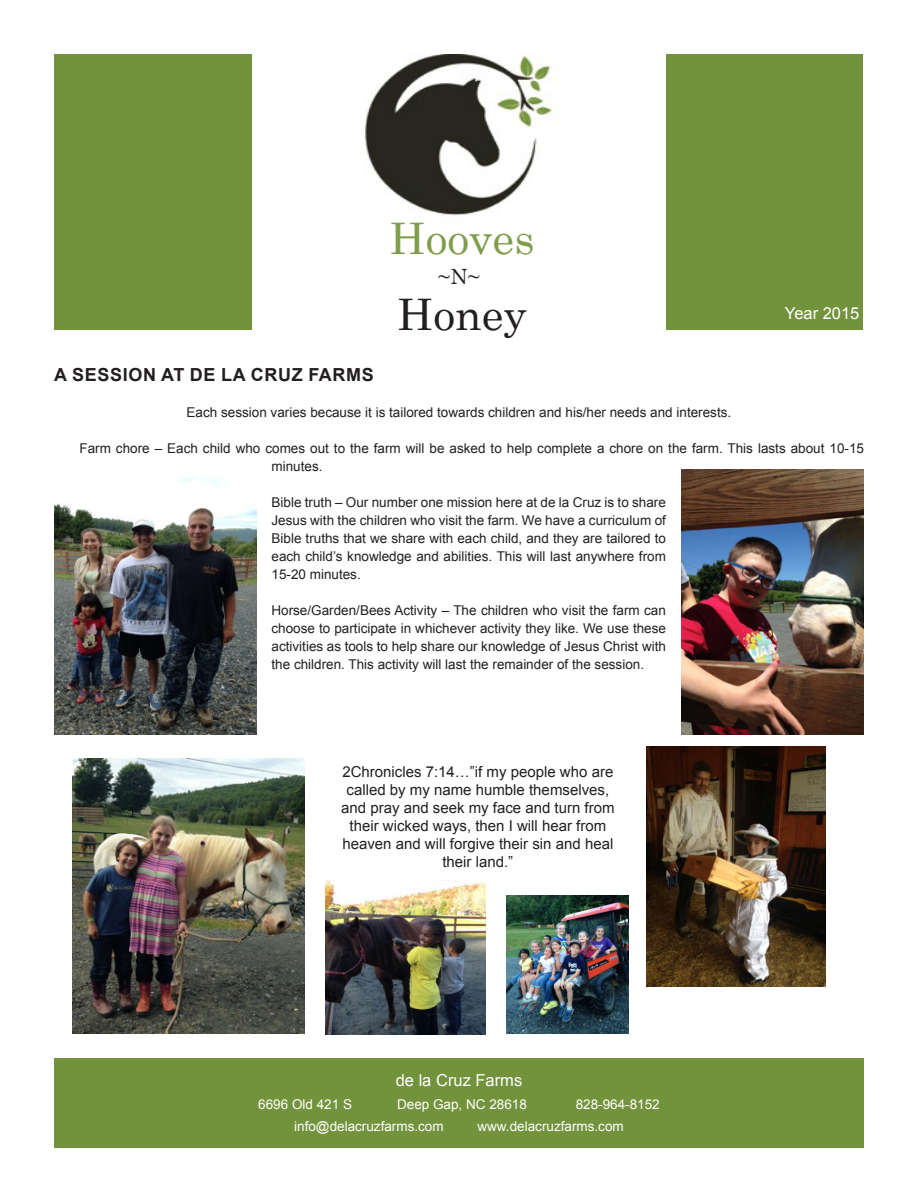
<style>
.page{position:relative;width:918px;height:1188px;background:#fff}
.page>*{position:absolute;margin:0;border:0;box-sizing:border-box;transform-origin:0 0}
.t1{font:43.5px "Century";color:#7f9e4c}
.t2{font:43.5px "Century";color:#231f20}
.t3{font:21px "Century";color:#231f20}
.t4{font:700 18px "Arial";letter-spacing:.035em;color:#231f20}
.t5{font:16.5px "Arial";color:#fff}
.t6{font:15px/18px "Arial";color:#231f20;text-align:center}
.t7{font:13.5px/18px "Arial";color:#231f20;text-align:justify}
.t8{font:13.5px "Arial";color:#fff}
</style>
<div class="page">
<div style="left:54px;top:54px;width:808px;height:276px;background:#72933c"></div>
<img style="left:252px;top:54px;width:414px;height:170px">
<div style="left:54px;top:1058px;width:810px;height:90px;background:#72933c"></div>
<img style="left:681px;top:470px;width:182px;height:265px">
<img style="left:325px;top:880px;width:160px;height:154px">
<img style="left:646px;top:746px;width:180px;height:240px">
<img style="left:506px;top:896px;width:123px;height:138px">
<img style="left:72px;top:758px;width:232px;height:276px">
<img style="left:54px;top:476px;width:202px;height:259px">
<div style="left:252px;top:224px;width:414px;height:106px;background:#fff"></div>
<p class="t1" style="left:390px;top:201px;width:146px">Hooves</p>
<p class="t3" style="left:438px;top:259px;width:44px">~N~</p>
<p class="t2" style="left:397px;top:278px;width:131px">Honey</p>
<p class="t5" style="left:785px;top:302px;width:76px">Year 2015</p>
<p class="t4" style="left:54px;top:362px;width:321px">A SESSION AT DE LA CRUZ FARMS</p>
<p class="t7" style="left:187px;top:403px;width:546px">Each session varies because it is tailored towards children and his/her needs and interests.</p>
<p class="t7" style="left:272px;top:439px;width:594px;text-indent:-192px">Farm chore – Each child who comes out to the farm will be asked to help complete a chore on the farm. This lasts about 10-15 minutes.</p>
<p class="t7" style="left:272px;top:493px;width:396px">Bible truth – Our number one mission here at de la Cruz is to share Jesus with the children who visit the farm. We have a curriculum of Bible truths that we share with each child, and they are tailored to each child’s knowledge and abilities. This will last anywhere from 15-20 minutes.</p>
<p class="t7" style="left:272px;top:601px;width:396px">Horse/Garden/Bees Activity – The children who visit the farm can choose to participate in whichever activity they like. We use these activities as tools to help share our knowledge of Jesus Christ with the children. This activity will last the remainder of the session.</p>
<p class="t6" style="left:341px;top:763px;width:275px">2Chronicles 7:14…”if my people who are called by my name humble themselves, and pray and seek my face and turn from their wicked ways, then I will hear from heaven and will forgive their sin and heal their land.”</p>
<p class="t5" style="left:396px;top:1069px;width:128px">de la Cruz Farms</p>
<p class="t8" style="left:258px;top:1095px;width:95px">6696 Old 421 S</p>
<p class="t8" style="left:397px;top:1095px;width:131px">Deep Gap, NC 28618</p>
<p class="t8" style="left:576px;top:1095px;width:86px">828-964-8152</p>
<p class="t8" style="left:294px;top:1117px;width:151px">info@delacruzfarms.com</p>
<p class="t8" style="left:477px;top:1117px;width:148px">www.delacruzfarms.com</p>
</div>
